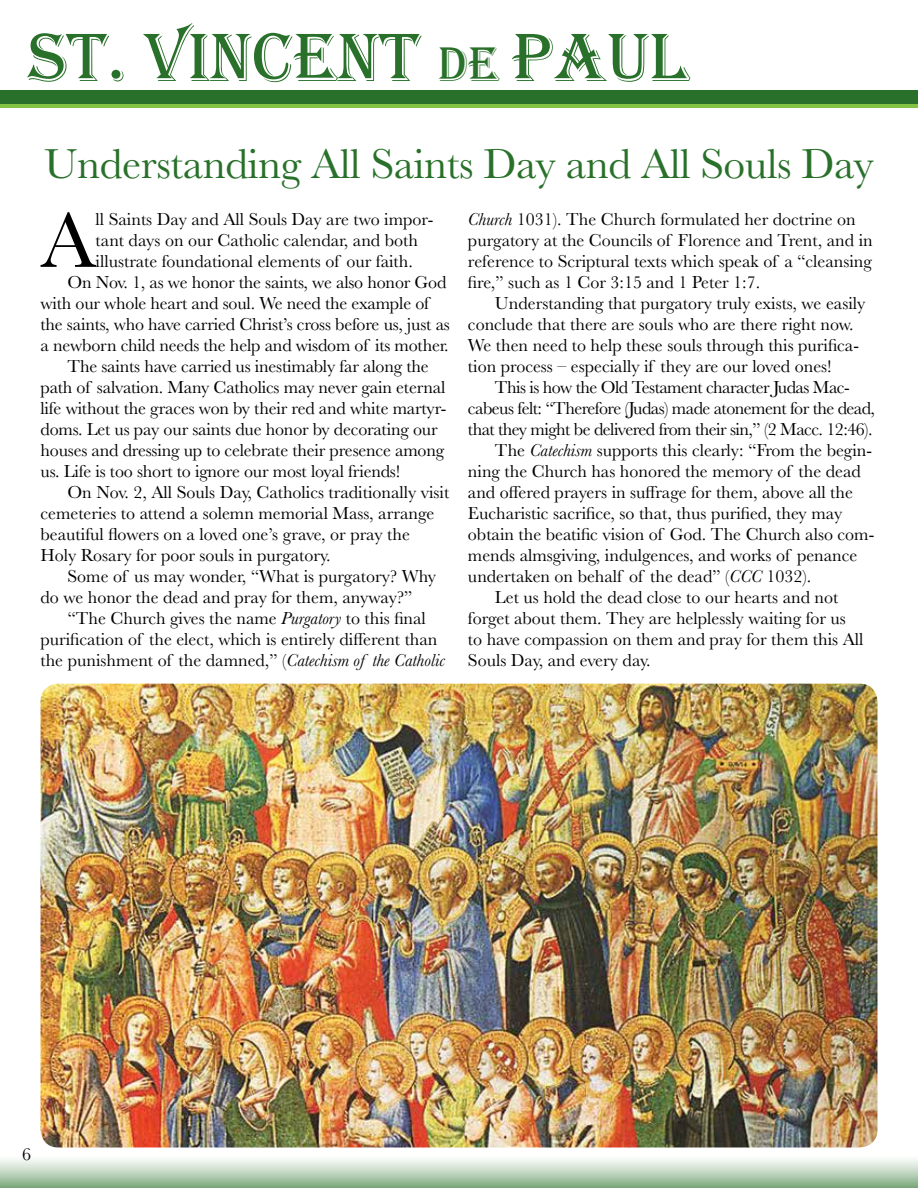
<style>
.page{position:relative;width:918px;height:1188px;background:#fff}
.page>*{position:absolute;margin:0;border:0;box-sizing:border-box;transform-origin:0 0}
.t1{font:81.45px "Baskerville";color:#000}
.t2{font:70.5px "Algerian";color:#29712a}
.t3{font:43.5px "Baskerville";letter-spacing:-.01em;color:#29712a}
.t4{font:18px/21px "Baskerville";color:#000}
.t5{font:18px "Baskerville";letter-spacing:-.03em;color:#000}
.s1{font-size:49.95px}
.s2{font-style:italic}
</style>
<div class="page">
<div style="left:0;top:103px;width:918px;height:5px;background:#82c341"></div>
<div style="left:0;top:90px;width:918px;height:13px;background:#29712a"></div>
<svg style="left:0;top:1159px;width:918px;height:29px"></svg>
<img style="left:40px;top:684px;width:837px;height:464px">
<h2 class="t2" style="left:28px;top:18px;width:662px">ST. VINCENT <span class="s1">de</span> PAUL</h2>
<h3 class="t3" style="left:44px;top:136px;width:831px">Understanding All Saints Day and All Souls Day</h3>
<h1 class="t1" style="left:40px;top:189px;width:57px">A</h1>
<p class="t4" style="left:96px;top:209px;width:339px">ll Saints Day and All Souls Day are two impor-</p>
<p class="t4" style="left:468px;top:209px;width:406px"><span class="s2">Church</span> 1031). The Church formulated her doctrine on purgatory at the Councils of Florence and Trent, and in reference to Scriptural texts which speak of a “cleansing fire,” such as 1 Cor 3:15 and 1 Peter 1:7.</p>
<p class="t4" style="left:468px;top:293px;width:399px;text-indent:27px">Understanding that purgatory truly exists, we easily conclude that there are souls who are there right now.<br>We then need to help these souls through this purifica&shy;tion process – especially if they are our loved ones!</p>
<p class="t5" style="left:495px;top:376px;width:356px">This is how the Old Testament character Judas Mac-</p>
<p class="t5" style="left:468px;top:397px;width:409px">cabeus felt: “Therefore (Judas) made atonement for the dead,</p>
<p class="t5" style="left:468px;top:418px;width:406px">that they might be delivered from their sin,” (2 Macc. 12:46).</p>
<p class="t4" style="left:495px;top:440px;width:379px">The <span class="s2">Catechism</span> supports this clearly: “From the begin-</p>
<p class="t4" style="left:468px;top:461px;width:394px">ning the Church has honored the memory of the dead</p>
<p class="t4" style="left:468px;top:482px;width:387px">and offered prayers in suffrage for them, above all the</p>
<p class="t4" style="left:468px;top:503px;width:376px">Eucharistic sacrifice, so that, thus purified, they may</p>
<p class="t4" style="left:468px;top:524px;width:408px">obtain the beatific vision of God. The Church also com-</p>
<p class="t4" style="left:468px;top:545px;width:391px">mends almsgiving, indulgences, and works of penance</p>
<p class="t4" style="left:468px;top:566px;width:345px">undertaken on behalf of the dead” (<span class="s2">CCC</span> 1032).</p>
<p class="t4" style="left:495px;top:587px;width:345px">Let us hold the dead close to our hearts and not</p>
<p class="t4" style="left:468px;top:608px;width:379px">forget about them. They are helplessly waiting for us</p>
<p class="t4" style="left:468px;top:629px;width:397px">to have compassion on them and pray for them this All</p>
<p class="t4" style="left:468px;top:650px;width:184px">Souls Day, and every day.</p>
<p class="t4" style="left:96px;top:230px;width:324px">tant days on our Catholic calendar, and both</p>
<p class="t4" style="left:96px;top:251px;width:319px">illustrate foundational elements of our faith.</p>
<p class="t4" style="left:67px;top:272px;width:380px">On Nov. 1, as we honor the saints, we also honor God</p>
<p class="t4" style="left:40px;top:293px;width:390px">with our whole heart and soul. We need the example of</p>
<p class="t4" style="left:40px;top:314px;width:411px">the saints, who have carried Christ’s cross before us, just as</p>
<p class="t4" style="left:40px;top:335px;width:410px">a newborn child needs the help and wisdom of its mother.</p>
<p class="t4" style="left:67px;top:356px;width:363px">The saints have carried us inestimably far along the</p>
<p class="t4" style="left:40px;top:377px;width:407px">path of salvation. Many Catholics may never gain eternal</p>
<p class="t4" style="left:40px;top:398px;width:407px">life without the graces won by their red and white martyr-</p>
<p class="t4" style="left:40px;top:419px;width:399px">doms. Let us pay our saints due honor by decorating our</p>
<p class="t4" style="left:40px;top:440px;width:405px">houses and dressing up to celebrate their presence among</p>
<p class="t4" style="left:40px;top:461px;width:361px">us. Life is too short to ignore our most loyal friends!</p>
<p class="t4" style="left:67px;top:482px;width:383px">On Nov. 2, All Souls Day, Catholics traditionally visit</p>
<p class="t4" style="left:40px;top:503px;width:395px">cemeteries to attend a solemn memorial Mass, arrange</p>
<p class="t4" style="left:40px;top:524px;width:371px">beautiful flowers on a loved one’s grave, or pray the</p>
<p class="t4" style="left:40px;top:545px;width:292px">Holy Rosary for poor souls in purgatory.</p>
<p class="t4" style="left:67px;top:566px;width:370px">Some of us may wonder, “What is purgatory? Why</p>
<p class="t4" style="left:40px;top:587px;width:373px">do we honor the dead and pray for them, anyway?”</p>
<p class="t4" style="left:67px;top:608px;width:360px">“The Church gives the name <span class="s2">Purgatory</span> to this final</p>
<p class="t4" style="left:40px;top:629px;width:398px">purification of the elect, which is entirely different than</p>
<p class="t4" style="left:40px;top:650px;width:406px">the punishment of the damned,” (<span class="s2">Catechism of the Catholic</span></p>
<p class="t4" style="left:22px;top:1144px;width:10px">6</p>
</div>
